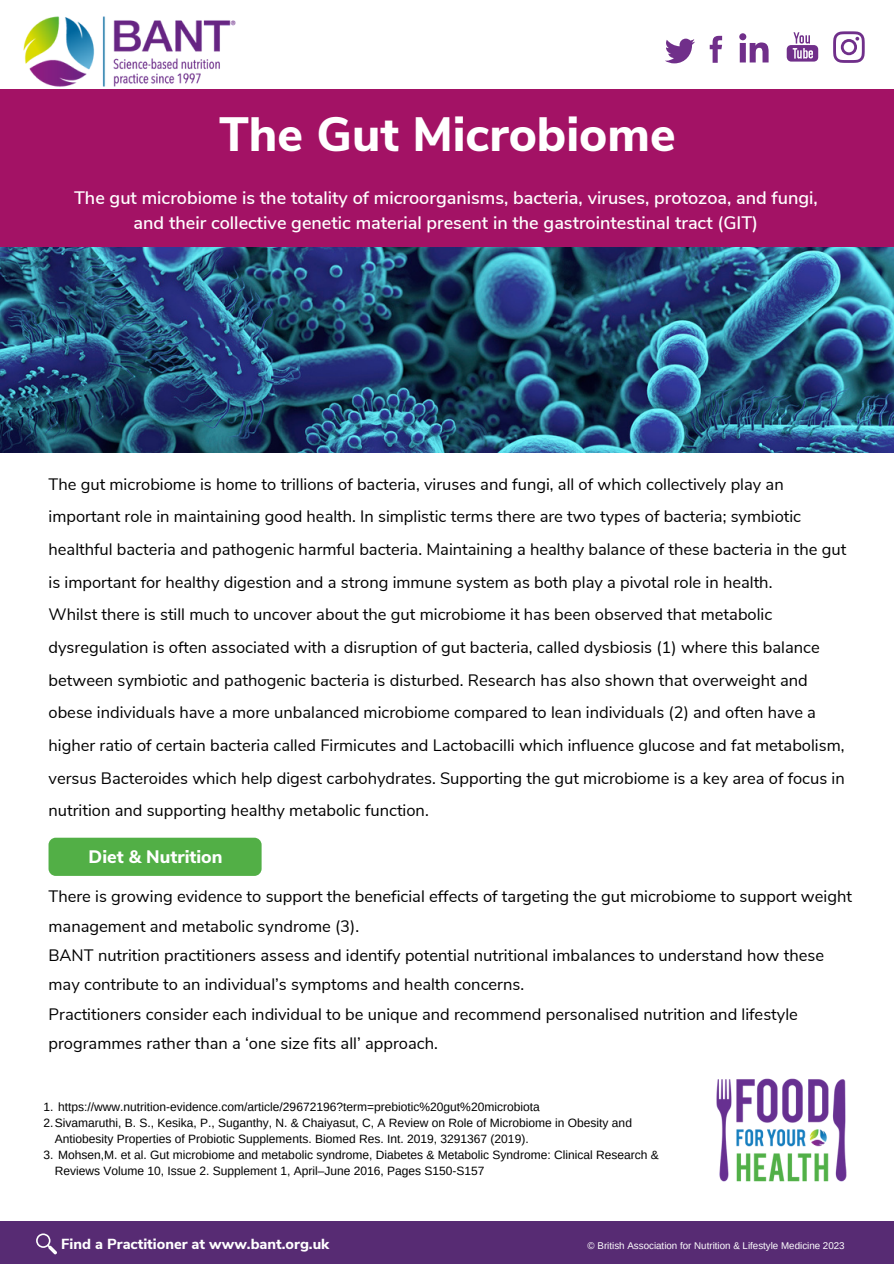
<style>
.page{position:relative;width:894px;height:1264px;background:#fff}
.page>*{position:absolute;margin:0;border:0;box-sizing:border-box;transform-origin:0 0}
.t1{font:800 48px "Nunito Sans";color:#fff}
.t2{font:600 18px/24.8px "Nunito Sans";color:#fff;text-align:center}
.t3{font:800 18px "Nunito Sans";color:#fff}
.t4{font:16.5px/32.7px "Nunito Sans";color:#000}
.t5{font:800 14.55px "Nunito Sans";color:#fff}
.t6{font:12px/16px "Arimo";color:#000}
.t7{font:9.75px "Arimo";color:#fff}
</style>
<div class="page">
<svg style="left:665px;top:39px;width:30px;height:24px"></svg>
<svg style="left:709px;top:36px;width:13px;height:27px"></svg>
<svg style="left:739px;top:33px;width:29px;height:29px"></svg>
<svg style="left:786px;top:32px;width:32px;height:30px"></svg>
<svg style="left:833px;top:31px;width:31px;height:32px"></svg>
<div style="left:0;top:1220px;width:893px;height:43px;background:#572b73"></div>
<div style="left:0;top:89px;width:893px;height:160px;background:#a31265"></div>
<div style="left:48px;top:837px;width:213px;height:38px;background:#52af46;border-radius:7px"></div>
<img style="left:0;top:247px;width:893px;height:205px">
<svg style="left:36px;top:1233px;width:21px;height:22px"></svg>
<img style="left:716px;top:1078px;width:131px;height:104px">
<img style="left:23px;top:16px;width:213px;height:71px">
<p class="t1" style="left:219px;top:103px;width:458px">The Gut Microbiome</p>
<p class="t2" style="left:74px;top:186px;width:745px">The gut microbiome is the totality of microorganisms, bacteria, viruses, protozoa, and fungi, and their collective genetic material present in the gastrointestinal tract (GIT)</p>
<p class="t4" style="left:48px;top:468px;width:799px">The gut microbiome is home to trillions of bacteria, viruses and fungi, all of which collectively play an important role in maintaining good health. In simplistic terms there are two types of bacteria; symbiotic healthful bacteria and pathogenic harmful bacteria. Maintaining a healthy balance of these bacteria in the gut is important for healthy digestion and a strong immune system as both play a pivotal role in health.</p>
<p class="t4" style="left:48px;top:598px;width:797px">Whilst there is still much to uncover about the gut microbiome it has been observed that metabolic dysregulation is often associated with a disruption of gut bacteria, called dysbiosis (1) where this balance between symbiotic and pathogenic bacteria is disturbed. Research has also shown that overweight and obese individuals have a more unbalanced microbiome compared to lean individuals (2) and often have a higher ratio of certain bacteria called Firmicutes and Lactobacilli which influence glucose and fat metabolism, versus Bacteroides which help digest carbohydrates. Supporting the gut microbiome is a key area of focus in nutrition and supporting healthy metabolic function.</p>
<p class="t3" style="left:89px;top:844px;width:135px">Diet &amp; Nutrition</p>
<p class="t4" style="left:48px;top:882px;width:804px;line-height:29.2px">There is growing evidence to support the beneficial effects of targeting the gut microbiome to support weight management and metabolic syndrome (3).</p>
<p class="t4" style="left:48px;top:940px;width:776px;line-height:29.2px">BANT nutrition practitioners assess and identify potential nutritional imbalances to understand how these may contribute to an individual’s symptoms and health concerns.</p>
<p class="t4" style="left:48px;top:999px;width:750px;line-height:29.2px">Practitioners consider each individual to be unique and recommend personalised nutrition and lifestyle programmes rather than a ‘one size fits all’ approach.</p>
<p class="t6" style="left:43px;top:1098px;width:497px">1. https://www.nutrition-evidence.com/article/29672196?term=prebiotic%20gut%20microbiota</p>
<p class="t6" style="left:55px;top:1114px;width:578px;text-indent:-11px">2.Sivamaruthi, B. S., Kesika, P., Suganthy, N. &amp; Chaiyasut, C, A Review on Role of Microbiome in Obesity and<br>Antiobesity Properties of Probiotic Supplements. Biomed Res. Int. 2019, 3291367 (2019).</p>
<p class="t6" style="left:55px;top:1146px;width:605px;text-indent:-11px">3. Mohsen,M. et al. Gut microbiome and metabolic syndrome, Diabetes &amp; Metabolic Syndrome: Clinical Research &amp;<br>Reviews Volume 10, Issue 2. Supplement 1, April–June 2016, Pages S150-S157</p>
<p class="t5" style="left:61px;top:1234px;width:269px">Find a Practitioner at www.bant.org.uk</p>
<p class="t7" style="left:587px;top:1240px;width:258px">© British Association for Nutrition &amp; Lifestyle Medicine 2023</p>
</div>
